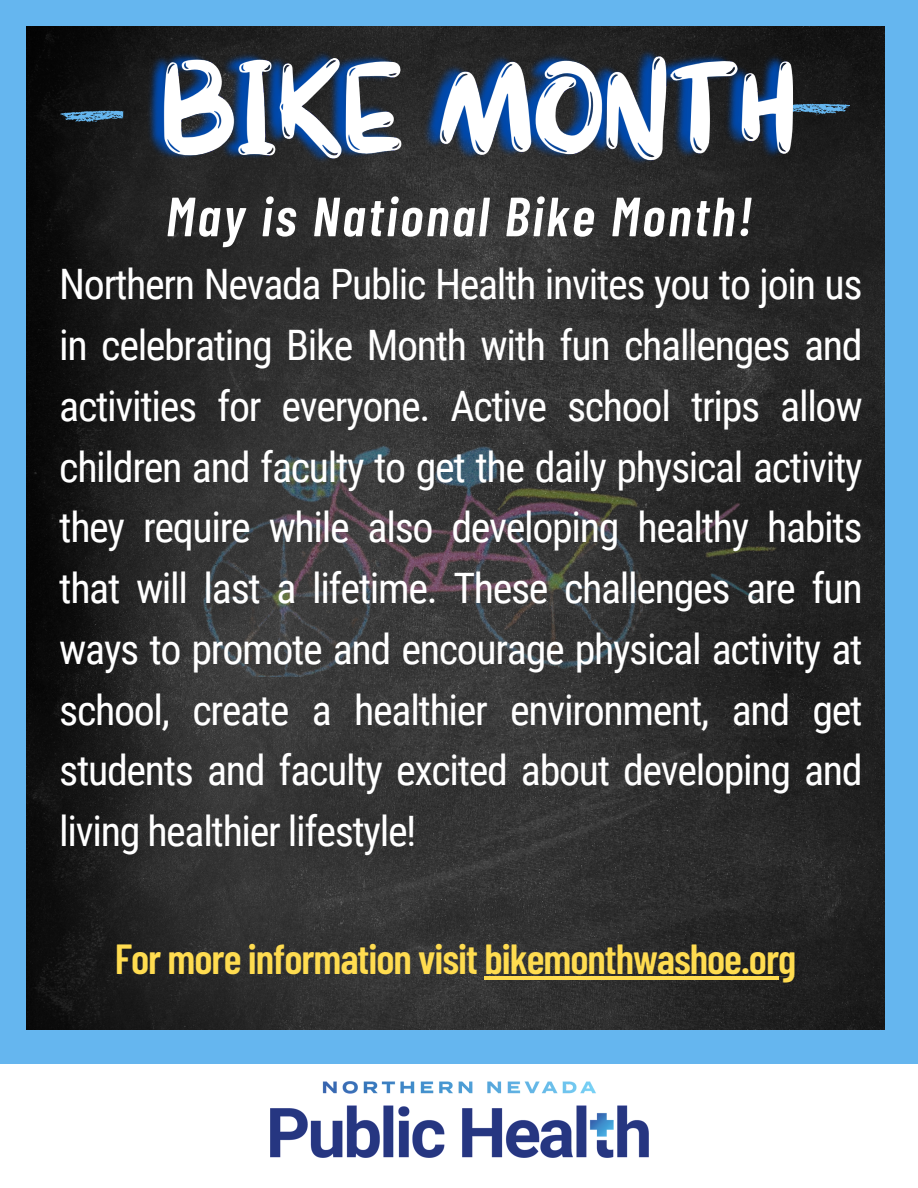
<style>
.page{position:relative;width:918px;height:1188px;background:#fff}
.page>*{position:absolute;margin:0;border:0;box-sizing:border-box;transform-origin:0 0}
.t1{font:italic 600 55.2px "Barlow Condensed";letter-spacing:.05em;color:#fff}
.t2{font:42px/60.8px "Roboto Condensed";letter-spacing:-.03em;color:#fff;text-align:justify}
.t3{font:600 42px "Barlow Condensed";letter-spacing:-.025em;color:#ffdc50}
</style>
<div class="page">
<div style="left:0;top:0;width:918px;height:1063px;background:#65b6ef"></div>
<img style="left:26px;top:26px;width:858px;height:1004px">
<img style="left:192px;top:407px;width:603px;height:269px">
<svg style="left:832px;top:100px;width:19px;height:17px"></svg>
<img style="left:143px;top:39px;width:689px;height:138px">
<svg style="left:60px;top:108px;width:63px;height:15px"></svg>
<img style="left:270px;top:1081px;width:378px;height:77px">
<hr style="left:484px;top:977px;width:311px;height:3px;background:#ffdc50">
<p class="t1" style="left:166px;top:181px;width:588px">May is National Bike Month!</p>
<p class="t2" style="left:59px;top:255px;width:805px">Northern Nevada Public Health invites you to join us in celebrating Bike Month with fun challenges and activities for everyone. Active school trips allow children and faculty to get the daily physical activity they require while also developing healthy habits that will last a lifetime. These challenges are fun ways to promote and encourage physical activity at school, create a healthier environment, and get students and faculty excited about developing and living healthier lifestyle!</p>
<p class="t3" style="left:115px;top:932px;width:683px">For more information visit bikemonthwashoe.org</p>
</div>
